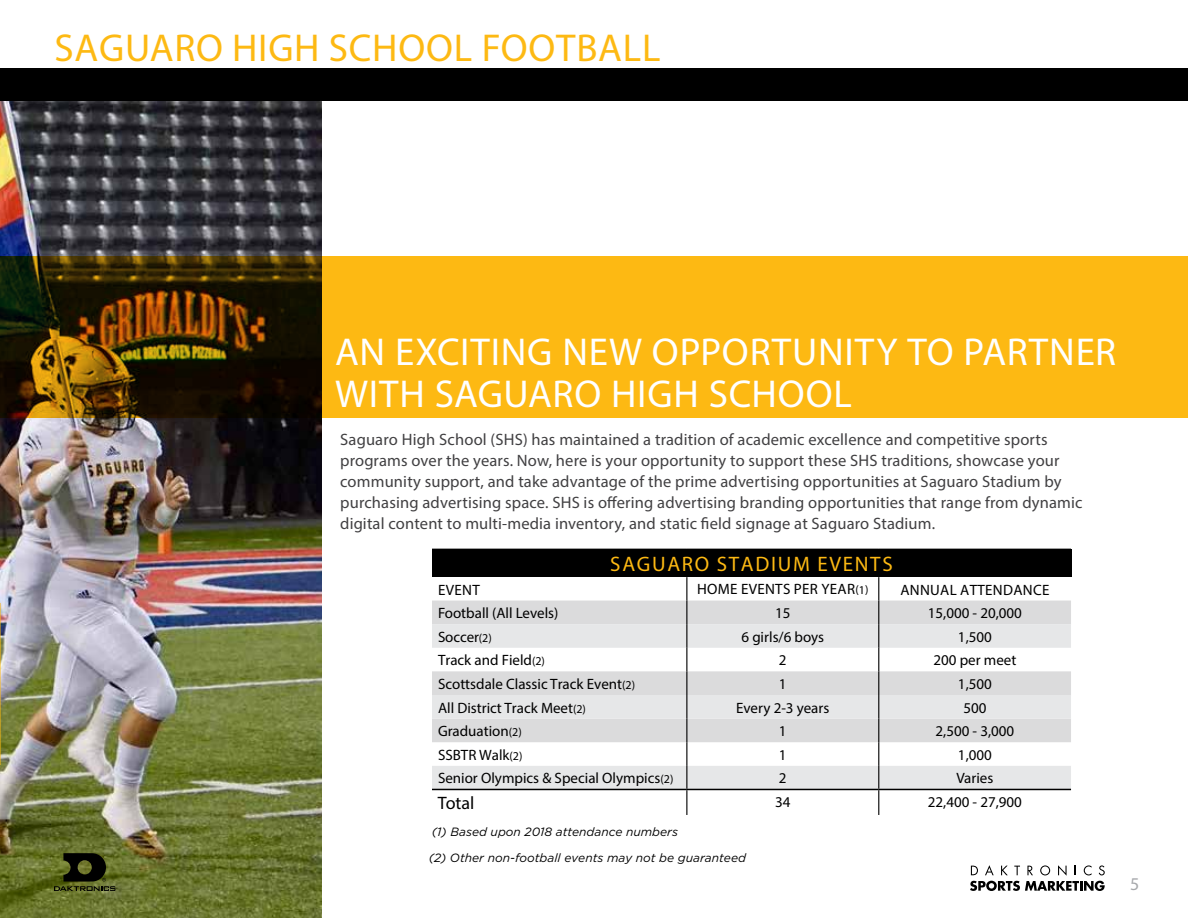
<style>
.page{position:relative;width:1188px;height:918px;background:#fff}
.page>*{position:absolute;margin:0;border:0;box-sizing:border-box;transform-origin:0 0}
.t1{font:39px/42px "Myriad Pro";letter-spacing:.02em;color:#fff}
.t2{font:39px "Myriad Pro";letter-spacing:.02em;color:#fdb913}
.t3{font:21px "Myriad Pro";letter-spacing:.08em;color:#fdb913}
.t4{font:18px "Myriad Pro";color:#000}
.t5{font:18px "Myriad Pro";color:#a7a9ac}
.t6{font:16.5px/21px "Myriad Pro";letter-spacing:.01em;color:#414042}
.t7{font:15px "Myriad Pro";color:#000}
.t8{font:15px "Myriad Pro";letter-spacing:.02em;color:#000}
.t9{font:italic 12px "Gotham";color:#000}
.s1{font-size:12px}
</style>
<div class="page">
<img style="left:0;top:99px;width:1px;height:504px">
<img style="left:1px;top:100px;width:320px;height:818px">
<div style="left:0;top:68px;width:1188px;height:32px;background:#000"></div>
<svg style="left:970px;top:865px;width:135px;height:26px"></svg>
<svg style="left:54px;top:853px;width:61px;height:38px;background:#393f16"></svg>
<svg style="left:0;top:256px;width:1188px;height:162px;background:#c8910f"></svg>
<div style="left:432px;top:549px;width:639px;height:28px;background:#000"></div>
<svg style="left:432px;top:577px;width:639px;height:238px"></svg>
<hr style="left:432px;top:789px;width:255px;height:1px;background:#000">
<hr style="left:687px;top:789px;width:192px;height:1px;background:#000">
<hr style="left:879px;top:789px;width:192px;height:1px;background:#000">
<h1 class="t2" style="left:54px;top:32px;width:608px">SAGUARO HIGH SCHOOL FOOTBALL</h1>
<h1 class="t1" style="left:335px;top:334px;width:783px">AN EXCITING NEW OPPORTUNITY TO PARTNER<br>WITH SAGUARO HIGH SCHOOL</h1>
<p class="t6" style="left:340px;top:430px;width:744px">Saguaro High School (SHS) has maintained a tradition of academic excellence and competitive sports programs over the years. Now, here is your opportunity to support these SHS traditions, showcase your community support, and take advantage of the prime advertising opportunities at Saguaro Stadium by purchasing advertising space. SHS is offering advertising branding opportunities that range from dynamic digital content to multi-media inventory, and static field signage at Saguaro Stadium.</p>
<p class="t3" style="left:610px;top:556px;width:284px">SAGUARO STADIUM EVENTS</p>
<p class="t7" style="left:438px;top:584px;width:43px">EVENT</p>
<p class="t8" style="left:697px;top:583px;width:173px">HOME EVENTS PER YEAR<span class="s1">(1)</span></p>
<p class="t8" style="left:900px;top:584px;width:151px">ANNUAL ATTENDANCE</p>
<p class="t7" style="left:438px;top:607px;width:122px">Football (All Levels)</p>
<p class="t7" style="left:775px;top:607px;width:17px">15</p>
<p class="t7" style="left:928px;top:607px;width:96px">15,000 - 20,000</p>
<p class="t7" style="left:438px;top:631px;width:55px">Soccer<span class="s1">(2)</span></p>
<p class="t7" style="left:741px;top:631px;width:84px">6 girls/6 boys</p>
<p class="t7" style="left:958px;top:631px;width:35px">1,500</p>
<p class="t7" style="left:438px;top:654px;width:109px">Track and Field<span class="s1">(2)</span></p>
<p class="t7" style="left:779px;top:654px;width:9px">2</p>
<p class="t7" style="left:933px;top:654px;width:84px">200 per meet</p>
<p class="t7" style="left:438px;top:678px;width:199px">Scottsdale Classic Track Event<span class="s1">(2)</span></p>
<p class="t7" style="left:779px;top:678px;width:9px">1</p>
<p class="t7" style="left:958px;top:678px;width:35px">1,500</p>
<p class="t7" style="left:438px;top:702px;width:150px">All District Track Meet<span class="s1">(2)</span></p>
<p class="t7" style="left:736px;top:702px;width:95px">Every 2-3 years</p>
<p class="t7" style="left:963px;top:702px;width:25px">500</p>
<p class="t7" style="left:438px;top:725px;width:85px">Graduation<span class="s1">(2)</span></p>
<p class="t7" style="left:779px;top:725px;width:9px">1</p>
<p class="t7" style="left:936px;top:725px;width:80px">2,500 - 3,000</p>
<p class="t7" style="left:438px;top:749px;width:86px">SSBTR Walk<span class="s1">(2)</span></p>
<p class="t7" style="left:779px;top:749px;width:9px">1</p>
<p class="t7" style="left:958px;top:749px;width:35px">1,000</p>
<p class="t7" style="left:438px;top:772px;width:237px">Senior Olympics &amp; Special Olympics<span class="s1">(2)</span></p>
<p class="t7" style="left:779px;top:772px;width:9px">2</p>
<p class="t7" style="left:956px;top:772px;width:39px">Varies</p>
<p class="t4" style="left:438px;top:796px;width:38px">Total</p>
<p class="t7" style="left:775px;top:796px;width:17px">34</p>
<p class="t7" style="left:928px;top:796px;width:96px">22,400 - 27,900</p>
<p class="t9" style="left:432px;top:826px;width:248px">(1) Based upon 2018 attendance numbers</p>
<p class="t9" style="left:429px;top:853px;width:319px">(2) Other non-football events may not be guaranteed</p>
<p class="t5" style="left:1130px;top:877px;width:11px">5</p>
</div>
